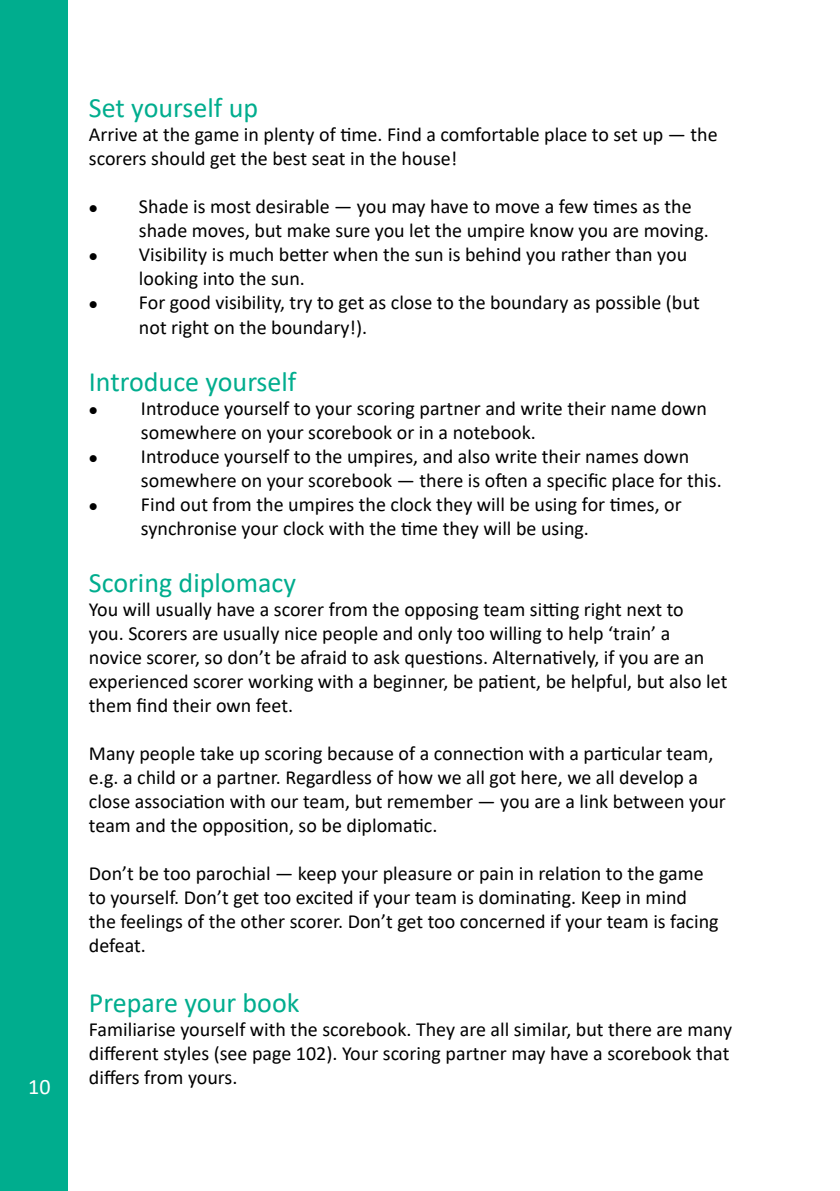
<style>
.page{position:relative;width:840px;height:1191px;background:#fff}
.page>*{position:absolute;margin:0;border:0;box-sizing:border-box;transform-origin:0 0}
.t1{font:28px "Calibri";color:#00ad8e}
.t2{font:22px "Calibri";color:#fff}
.t3{font:20px/24px "Calibri";color:#000}
</style>
<div class="page">
<div style="left:0;top:0;width:68px;height:1191px;background:#00ad8e"></div>
<p class="t2" style="left:28px;top:1071px;width:24px">10</p>
<p class="t1" style="left:89px;top:89px;width:171px">Set yourself up</p>
<p class="t3" style="left:89px;top:122px;width:630px">Arrive at the game in plenty of time. Find a comfortable place to set up — the scorers should get the best seat in the house!</p>
<p class="t3" style="left:139px;top:194px;width:571px;text-indent:-50px">● Shade is most desirable — you may have to move a few times as the shade moves, but make sure you let the umpire know you are moving.</p>
<p class="t3" style="left:139px;top:242px;width:549px;text-indent:-50px">● Visibility is much better when the sun is behind you rather than you looking into the sun.</p>
<p class="t3" style="left:139px;top:290px;width:562px;text-indent:-50px">● For good visibility, try to get as close to the boundary as possible (but not right on the boundary!).</p>
<p class="t1" style="left:89px;top:362px;width:209px">Introduce yourself</p>
<p class="t3" style="left:141px;top:395px;width:567px;text-indent:-52px">● Introduce yourself to your scoring partner and write their name down somewhere on your scorebook or in a notebook.</p>
<p class="t3" style="left:141px;top:443px;width:582px;text-indent:-52px">● Introduce yourself to the umpires, and also write their names down somewhere on your scorebook — there is often a specific place for this.</p>
<p class="t3" style="left:141px;top:491px;width:542px;text-indent:-52px">● Find out from the umpires the clock they will be using for times, or synchronise your clock with the time they will be using.</p>
<p class="t1" style="left:89px;top:563px;width:208px">Scoring diplomacy</p>
<p class="t3" style="left:89px;top:597px;width:639px">You will usually have a scorer from the opposing team sitting right next to<br>you. Scorers are usually nice people and only too willing to help ‘train’ a novice scorer, so don’t be afraid to ask questions. Alternatively, if you are an experienced scorer working with a beginner, be patient, be helpful, but also let them find their own feet.</p>
<p class="t3" style="left:89px;top:741px;width:638px">Many people take up scoring because of a connection with a particular team, e.g. a child or a partner. Regardless of how we all got here, we all develop a close association with our team, but remember — you are a link between your team and the opposition, so be diplomatic.</p>
<p class="t3" style="left:89px;top:861px;width:631px">Don’t be too parochial — keep your pleasure or pain in relation to the game to yourself. Don’t get too excited if your team is dominating. Keep in mind the feelings of the other scorer. Don’t get too concerned if your team is facing defeat.</p>
<p class="t1" style="left:89px;top:983px;width:212px">Prepare your book</p>
<p class="t3" style="left:89px;top:1016px;width:644px">Familiarise yourself with the scorebook. They are all similar, but there are many different styles (see page 102). Your scoring partner may have a scorebook that differs from yours.</p>
</div>
